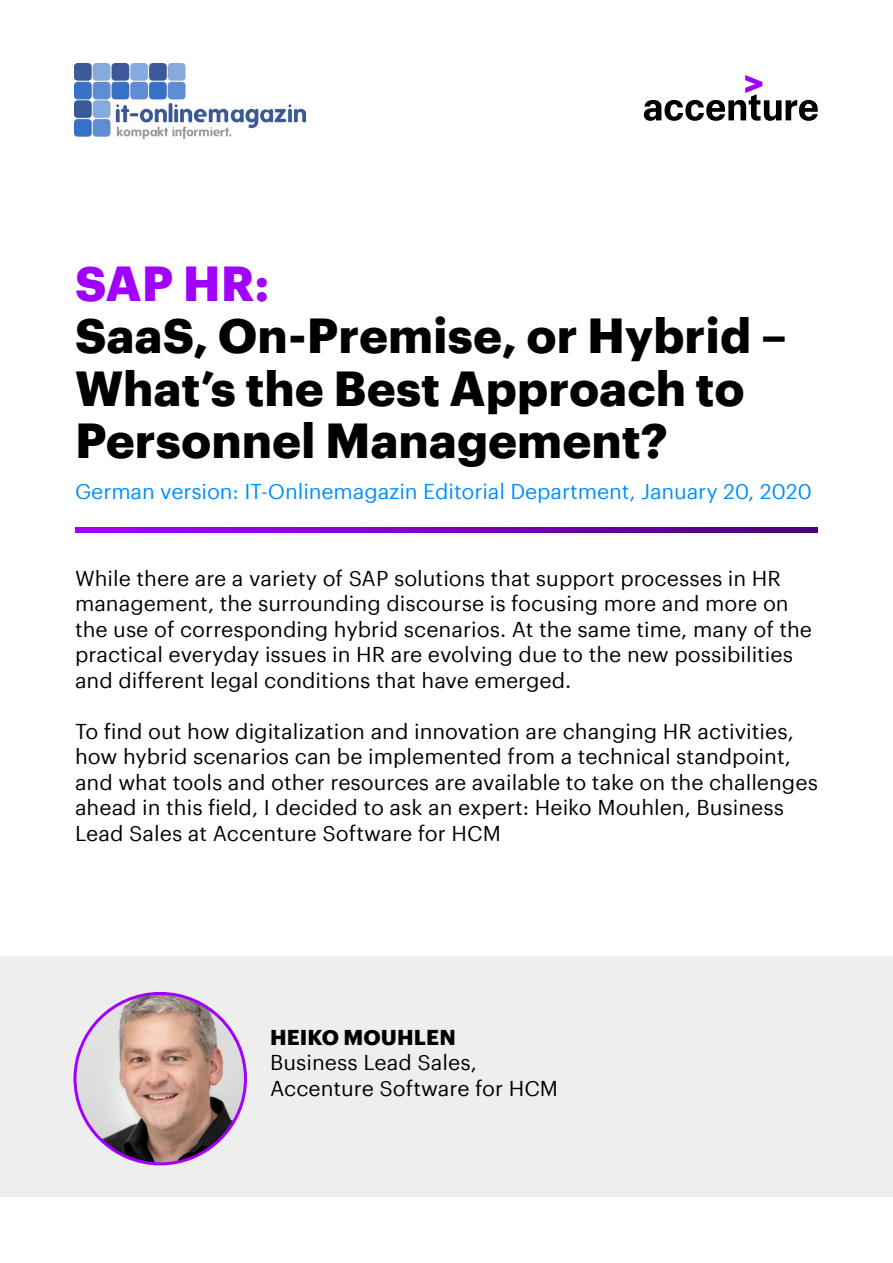
<style>
.page{position:relative;width:893px;height:1263px;background:#fff}
.page>*{position:absolute;margin:0;border:0;box-sizing:border-box;transform-origin:0 0}
.t1{font:700 48px/52.5px "Graphik";color:#000}
.t2{font:700 48px "Graphik";color:#a100ff}
.t3{font:21px/25.5px "Graphik";color:#000}
.t4{font:21px "Graphik";letter-spacing:-.005em;color:#008eff}
.t5{font:700 21px "Graphik";letter-spacing:.005em;color:#000}
</style>
<div class="page">
<div style="left:0;top:957px;width:893px;height:240px;background:#eee"></div>
<svg style="left:644px;top:75px;width:174px;height:46px"></svg>
<img style="left:75px;top:63px;width:230px;height:76px">
<svg style="left:75px;top:527px;width:743px;height:6px"></svg>
<img style="left:75px;top:993px;width:170px;height:171px;border-radius:85px">
<h1 class="t2" style="left:75px;top:246px;width:196px">SAP HR:</h1>
<h1 class="t1" style="left:75px;top:305px;width:714px">SaaS, On-Premise, or Hybrid –<br>What’s the Best Approach to<br>Personnel Management?</h1>
<p class="t4" style="left:75px;top:475px;width:739px">German version: IT-Onlinemagazin Editorial Department, January 20, 2020</p>
<p class="t3" style="left:75px;top:564px;width:739px">While there are a variety of SAP solutions that support processes in HR management, the surrounding discourse is focusing more and more on the use of corresponding hybrid scenarios. At the same time, many of the practical everyday issues in HR are evolving due to the new possibilities and different legal conditions that have emerged.</p>
<p class="t3" style="left:75px;top:717px;width:744px">To find out how digitalization and innovation are changing HR activities, how hybrid scenarios can be implemented from a technical standpoint, and what tools and other resources are available to take on the challenges ahead in this field, I decided to ask an expert: Heiko Mouhlen, Business Lead Sales at Accenture Software for HCM</p>
<p class="t5" style="left:270px;top:1021px;width:187px">HEIKO MOUHLEN</p>
<p class="t3" style="left:270px;top:1048px;width:290px">Business Lead Sales,<br>Accenture Software for HCM</p>
</div>
